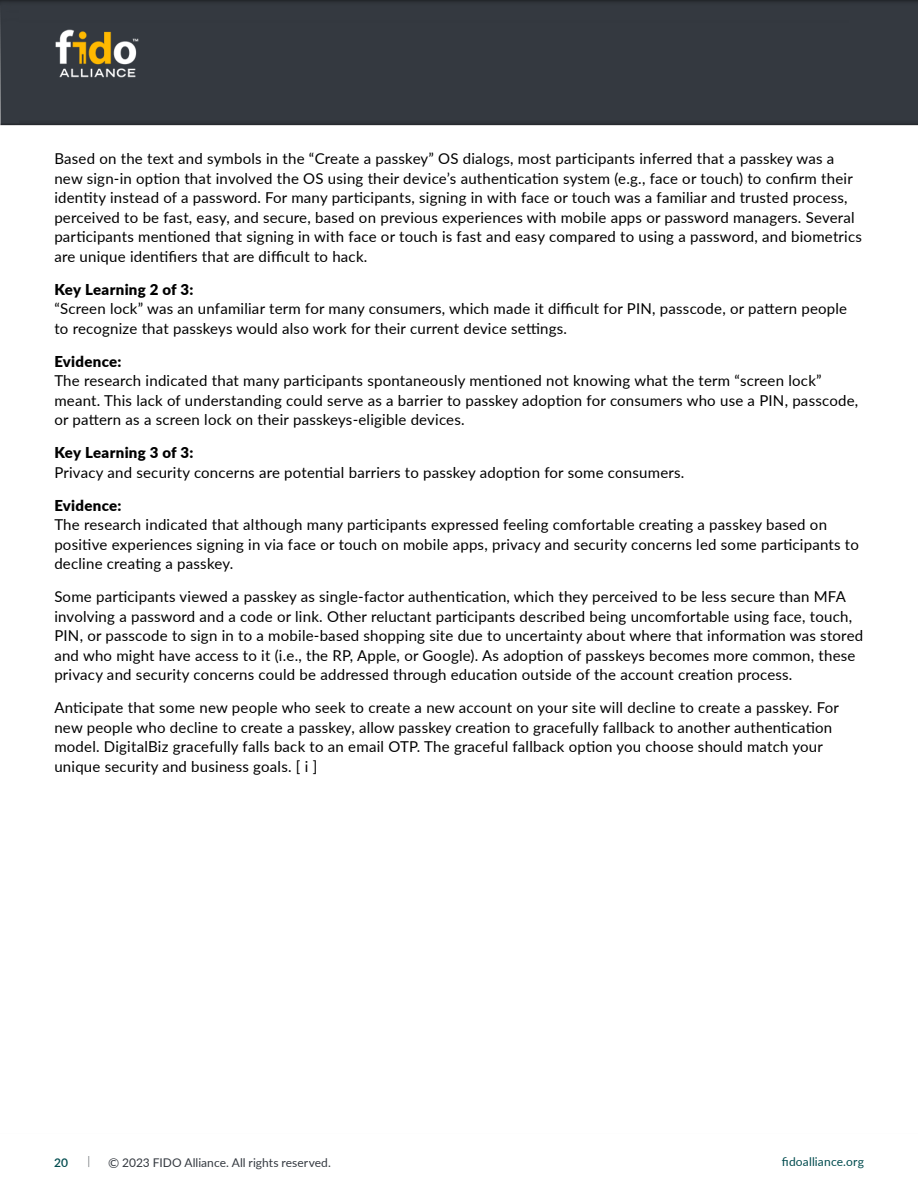
<style>
.page{position:relative;width:918px;height:1188px;background:#fff}
.page>*{position:absolute;margin:0;border:0;box-sizing:border-box;transform-origin:0 0}
.t1{font:15px/19.5px "Lato";letter-spacing:.015em;color:#000}
.t2{font:900 15px "Lato";letter-spacing:.02em;color:#000}
.t3{font:12px "Lato";letter-spacing:.005em;color:#343940}
.t4{font:12px "Lato";letter-spacing:.015em;color:#004b4e}
.t5{font:600 12px "Lato";color:#004b4e}
.t6{font:300 12px "Lato";color:#343940}
.s1{font-size:13.5px}
</style>
<div class="page">
<div style="left:0;top:0;width:918px;height:138px;background:#000;opacity:.75"></div>
<img style="left:54px;top:27px;width:88px;height:53px">
<p class="t1" style="left:54px;top:149px;width:809px">Based on the text and symbols in the “Create a passkey” OS dialogs, most participants inferred that a passkey was a new sign-in option that involved the OS using their device’s authentication system (e.g., face or touch) to confirm their identity instead of a password. For many participants, signing in with face or touch was a familiar and trusted process, perceived to be fast, easy, and secure, based on previous experiences with mobile apps or password managers. Several participants mentioned that signing in with face or touch is fast and easy compared to using a password, and biometrics are unique identifiers that are difficult to hack.</p>
<p class="t2" style="left:54px;top:278px;width:141px">Key Learning 2 of 3:</p>
<p class="t1" style="left:54px;top:299px;width:794px">“Screen lock” was an unfamiliar term for many consumers, which made it difficult for PIN, passcode, or pattern people to recognize that passkeys would also work for their current device settings.</p>
<p class="t2" style="left:54px;top:350px;width:69px">Evidence:</p>
<p class="t1" style="left:54px;top:371px;width:805px">The research indicated that many participants spontaneously mentioned not knowing what the term “screen lock” meant. This lack of understanding could serve as a barrier to passkey adoption for consumers who use a PIN, passcode, or pattern as a screen lock on their passkeys-eligible devices.</p>
<p class="t2" style="left:54px;top:442px;width:141px">Key Learning 3 of 3:</p>
<p class="t1" style="left:54px;top:462px;width:632px">Privacy and security concerns are potential barriers to passkey adoption for some consumers.</p>
<p class="t2" style="left:54px;top:494px;width:69px">Evidence:</p>
<p class="t1" style="left:54px;top:515px;width:806px">The research indicated that although many participants expressed feeling comfortable creating a passkey based on positive experiences signing in via face or touch on mobile apps, privacy and security concerns led some participants to decline creating a passkey.</p>
<p class="t1" style="left:54px;top:587px;width:810px">Some participants viewed a passkey as single-factor authentication, which they perceived to be less secure than MFA involving a password and a code or link. Other reluctant participants described being uncomfortable using face, touch, PIN, or passcode to sign in to a mobile-based shopping site due to uncertainty about where that information was stored and who might have access to it (i.e., the RP, Apple, or Google). As adoption of passkeys becomes more common, these privacy and security concerns could be addressed through education outside of the account creation process.</p>
<p class="t1" style="left:54px;top:698px;width:786px">Anticipate that some new people who seek to create a new account on your site will decline to create a passkey. For new people who decline to create a passkey, allow passkey creation to gracefully fallback to another authentication model. DigitalBiz gracefully falls back to an email OTP. The graceful fallback option you choose should match your unique security and business goals. [ i ]</p>
<p class="t5" style="left:54px;top:1153px;width:16px">20</p>
<p class="t6" style="left:88px;top:1152px;width:4px">|</p>
<p class="t3" style="left:108px;top:1154px;width:224px"><span class="s1">©</span> 2023 FIDO Alliance. All rights reserved.</p>
<p class="t4" style="left:782px;top:1153px;width:84px">fidoalliance.org</p>
</div>
